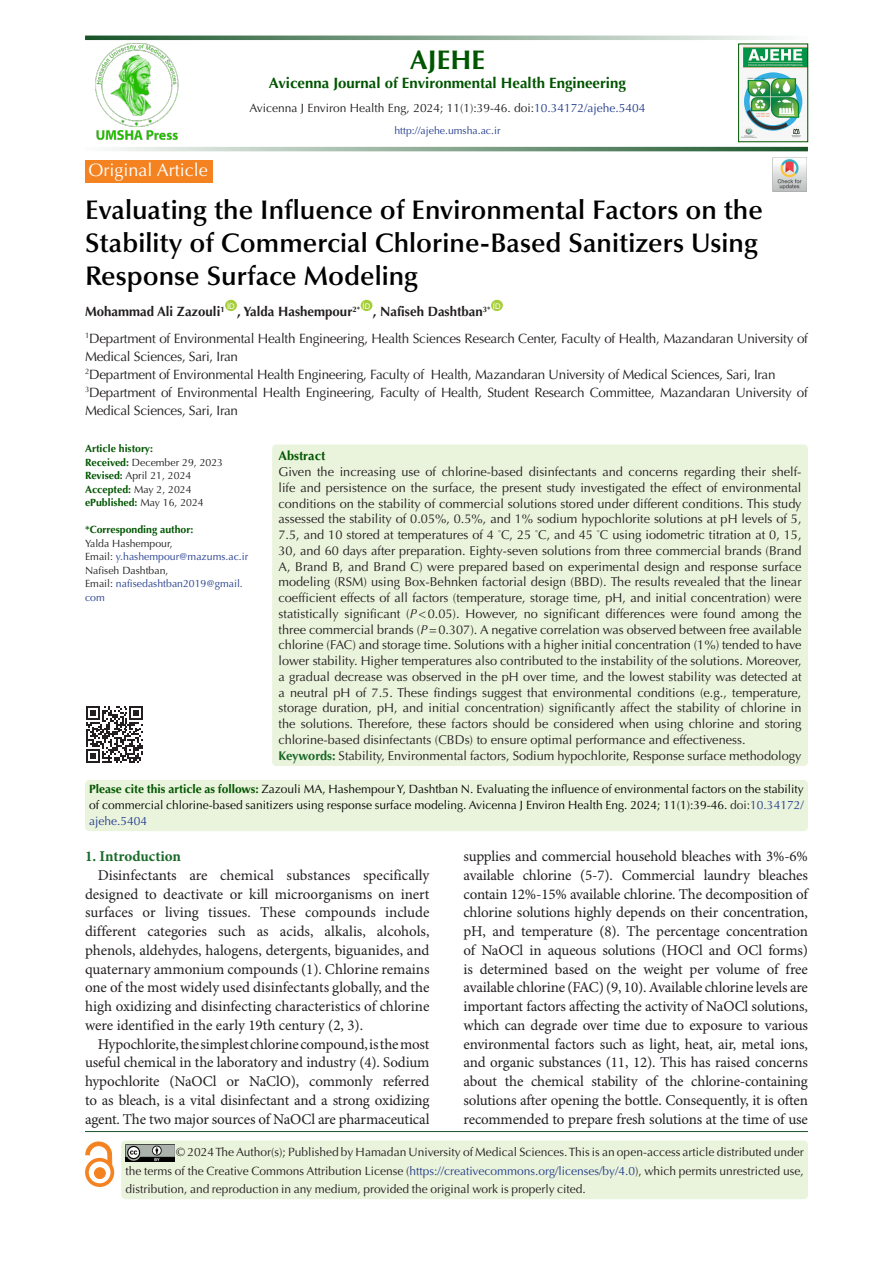
<style>
.page{position:relative;width:893px;height:1263px;background:#fff}
.page>*{position:absolute;margin:0;border:0;box-sizing:border-box;transform-origin:0 0}
.t1{font:600 27px/33px "Optima LT Std";color:#000}
.t2{font:700 27px "Optima LT Std";color:#050}
.t3{font:18px "Optima LT Std";color:#fff}
.t4{font:15px/18.8px "Minion Pro";letter-spacing:-.01em;color:#231f20;text-align:justify}
.t5{font:700 15px "Optima LT Std";color:#050}
.t6{font:700 15px "Minion Pro";letter-spacing:-.005em;color:#196928}
.t7{font:13.5px/18px "Optima LT Std";letter-spacing:-.02em;color:#231f20}
.t8{font:700 13.5px "Optima LT Std";color:#231f20}
.t9{font:12.75px/15.8px "Optima LT Std";color:#231f20;text-align:justify}
.t10{font:700 12.75px "Optima LT Std";color:#050}
.t11{font:12px/18px "Optima LT Std";color:#221e1f;text-align:justify}
.t12{font:12px/15.8px "Optima LT Std";color:#040503;text-align:justify}
.t13{font:12px "Optima LT Std";color:#231f20}
.t14{font:10.5px/13.5px "Optima LT Std";color:#253f8e}
.t15{font:10.5px "Optima LT Std";color:#231f20}
.t16{font:700 10.5px "Optima LT Std";color:#050}
.t17{font:7.8px "Arial";color:#fff}
.s1{color:#253f8e}
.s2{font-weight:700;color:#050}
.s3{font-weight:400;color:#231f20}
.s4{color:#231f20}
.s5{font-style:italic}
.s6{font-weight:700;color:#196928}
</style>
<div class="page">
<hr style="left:85px;top:1131px;width:723px;height:1px;background:#195429">
<div style="left:121px;top:1140px;width:687px;height:59px;background:#eaf3dc;border-radius:4px"></div>
<img style="left:125px;top:1145px;width:49px;height:17px">
<div style="left:225px;top:300px;width:12px;height:11px;background:#a6ce39;border-radius:50%"></div>
<div style="left:361px;top:300px;width:11px;height:11px;background:#a6ce39;border-radius:50%"></div>
<div style="left:491px;top:300px;width:12px;height:11px;background:#a6ce39;border-radius:50%"></div>
<div style="left:85px;top:160px;width:128px;height:22px;background:#f58220"></div>
<img style="left:773px;top:158px;width:34px;height:34px">
<svg style="left:112px;top:147px;width:696px;height:4px;background:#86a58e"></svg>
<svg style="left:85px;top:36px;width:697px;height:4px;background:#86a58e"></svg>
<div style="left:94px;top:1168px;width:11px;height:10px;background:#f58220;border-radius:50%"></div>
<div style="left:94px;top:1167px;width:11px;height:12px;border:1px solid #f58220;border-radius:50%"></div>
<div style="left:85px;top:1158px;width:29px;height:29px;border:4px solid #f58220;border-radius:50%"></div>
<svg style="left:86px;top:1142px;width:26px;height:24px"></svg>
<img style="left:95px;top:43px;width:84px;height:97px">
<img style="left:740px;top:46px;width:66px;height:92px">
<div style="left:738px;top:44px;width:70px;height:98px;border:1px solid #050"></div>
<div style="left:85px;top:780px;width:723px;height:51px;background:#eaf3dc;border-radius:4px"></div>
<svg style="left:86px;top:706px;width:57px;height:57px"></svg>
<div style="left:272px;top:444px;width:536px;height:322px;background:#eaf3dc;border-radius:4px"></div>
<p class="t3" style="left:88px;top:160px;width:121px">Original Article</p>
<p class="t2" style="left:410px;top:44px;width:77px">AJEHE</p>
<p class="t5" style="left:269px;top:74px;width:358px">Avicenna Journal of Environmental Health Engineering</p>
<p class="t13" style="left:249px;top:101px;width:398px">Avicenna J Environ Health Eng, 2024; 11(1):39-46. doi:<span class="s1">10.34172/ajehe.5404</span></p>
<p class="t14" style="left:394px;top:124px;width:108px">http://ajehe.umsha.ac.ir</p>
<p class="t1" style="left:85px;top:194px;width:679px">Evaluating the Influence of Environmental Factors on the<br>Stability of Commercial Chlorine-Based Sanitizers Using<br>Response Surface Modeling</p>
<p class="t8" style="left:85px;top:304px;width:141px">Mohammad Ali Zazouli<sup>1</sup></p>
<p class="t17" style="left:493px;top:300px;width:9px">ID</p>
<p class="t7" style="left:85px;top:329px;width:724px"><sup>1</sup>Department of Environmental Health Engineering, Health Sciences Research Center, Faculty of Health, Mazandaran University of<br>Medical Sciences, Sari, Iran</p>
<p class="t7" style="left:85px;top:365px;width:692px"><sup>2</sup>Department of Environmental Health Engineering, Faculty of Health, Mazandaran University of Medical Sciences, Sari, Iran</p>
<p class="t7" style="left:85px;top:383px;width:724px"><sup>3</sup>Department of Environmental Health Engineering, Faculty of Health, Student Research Committee, Mazandaran University of<br>Medical Sciences, Sari, Iran</p>
<p class="t17" style="left:227px;top:300px;width:9px">ID</p>
<p class="t17" style="left:363px;top:300px;width:9px">ID</p>
<p class="t8" style="left:373px;top:304px;width:119px">, Nafiseh Dashtban<sup>3*</sup></p>
<p class="t8" style="left:237px;top:304px;width:124px">, Yalda Hashempour<sup>2*</sup></p>
<p class="t16" style="left:85px;top:443px;width:70px">Article history:</p>
<p class="t15" style="left:85px;top:456px;width:139px"><span class="s2">Received:</span> December 29, 2023</p>
<p class="t15" style="left:85px;top:470px;width:108px"><span class="s2">Revised:</span> April 21, 2024</p>
<p class="t16" style="left:85px;top:483px;width:108px">Accepted: <span class="s3">May 2, 2024</span></p>
<p class="t16" style="left:85px;top:497px;width:120px">ePublished: <span class="s3">May 16, 2024</span></p>
<p class="t16" style="left:85px;top:524px;width:110px">*Corresponding author:</p>
<p class="t15" style="left:85px;top:537px;width:89px">Yalda Hashempour,</p>
<p class="t14" style="left:85px;top:550px;width:165px"><span class="s4">Email:</span> y.hashempour@mazums.ac.ir</p>
<p class="t15" style="left:85px;top:564px;width:85px">Nafiseh Dashtban,</p>
<p class="t14" style="left:85px;top:577px;width:159px"><span class="s4">Email:</span> nafisedashtban2019@gmail. com</p>
<p class="t10" style="left:279px;top:448px;width:48px">Abstract</p>
<p class="t9" style="left:279px;top:464px;width:525px">Given the increasing use of chlorine-based disinfectants and concerns regarding their shelf&shy;life and persistence on the surface, the present study investigated the effect of environmental conditions on the stability of commercial solutions stored under different conditions. This study assessed the stability of 0.05%, 0.5%, and 1% sodium hypochlorite solutions at pH levels of 5, 7.5, and 10 stored at temperatures of 4 <sup>°</sup>C, 25 <sup>°</sup>C, and 45 <sup>°</sup>C using iodometric titration at 0, 15, 30, and 60 days after preparation. Eighty-seven solutions from three commercial brands (Brand A, Brand B, and Brand C) were prepared based on experimental design and response surface modeling (RSM) using Box-Behnken factorial design (BBD). The results revealed that the linear coefficient effects of all factors (temperature, storage time, pH, and initial concentration) were statistically significant (<span class="s5">P</span>&lt;0.05). However, no significant differences were found among the three commercial brands (<span class="s5">P</span>=0.307). A negative correlation was observed between free available chlorine (FAC) and storage time. Solutions with a higher initial concentration (1%) tended to have lower stability. Higher temperatures also contributed to the instability of the solutions. Moreover, a gradual decrease was observed in the pH over time, and the lowest stability was detected at a neutral pH of 7.5. These findings suggest that environmental conditions (e.g., temperature, storage duration, pH, and initial concentration) significantly affect the stability of chlorine in the solutions. Therefore, these factors should be considered when using chlorine and storing chlorine-based disinfectants (CBDs) to ensure optimal performance and effectiveness.</p>
<p class="t9" style="left:279px;top:747px;width:525px"><span class="s6">Keywords:</span> Stability, Environmental factors, Sodium hypochlorite, Response surface methodology</p>
<p class="t12" style="left:89px;top:781px;width:716px"><span class="s2">Please cite this article as follows:</span> Zazouli MA, Hashempour Y, Dashtban N. Evaluating the influence of environmental factors on the stability of commercial chlorine-based sanitizers using response surface modeling. Avicenna J Environ Health Eng. 2024; 11(1):39-46. <span class="s4">doi:</span><span class="s1">10.34172/ ajehe.5404</span></p>
<p class="t4" style="left:463px;top:848px;width:346px">supplies and commercial household bleaches with 3%-6% available chlorine (5-7). Commercial laundry bleaches contain 12%-15% available chlorine. The decomposition of chlorine solutions highly depends on their concentration, pH, and temperature (8). The percentage concentration of NaOCl in aqueous solutions (HOCl and OCl forms) is determined based on the weight per volume of free available chlorine (FAC) (9, 10). Available chlorine levels are important factors affecting the activity of NaOCl solutions, which can degrade over time due to exposure to various environmental factors such as light, heat, air, metal ions, and organic substances (11, 12). This has raised concerns about the chemical stability of the chlorine-containing solutions after opening the bottle. Consequently, it is often recommended to prepare fresh solutions at the time of use</p>
<p class="t11" style="left:125px;top:1143px;width:680px;text-indent:51px"><span class="s4">© 2024 The Author(s); Published by Hamadan University of Medical Sciences.</span> This is an open-access article distributed under the terms of the Creative Commons Attribution License (<span class="s1">https://creativecommons.org/licenses/by/4.0</span>), which permits unrestricted use, distribution, and reproduction in any medium, provided the original work is properly cited.</p>
<p class="t6" style="left:85px;top:846px;width:98px">1. Introduction</p>
<p class="t4" style="left:85px;top:866px;width:346px;text-indent:13px">Disinfectants are chemical substances specifically designed to deactivate or kill microorganisms on inert surfaces or living tissues. These compounds include different categories such as acids, alkalis, alcohols, phenols, aldehydes, halogens, detergents, biguanides, and quaternary ammonium compounds (1). Chlorine remains one of the most widely used disinfectants globally, and the high oxidizing and disinfecting characteristics of chlorine were identified in the early 19th century (2, 3).</p>
<p class="t4" style="left:85px;top:1035px;width:346px;text-indent:13px">Hypochlorite, the simplest chlorine compound, is the most useful chemical in the laboratory and industry (4). Sodium hypochlorite (NaOCl or NaClO), commonly referred to as bleach, is a vital disinfectant and a strong oxidizing agent. The two major sources of NaOCl are pharmaceutical</p>
</div>
